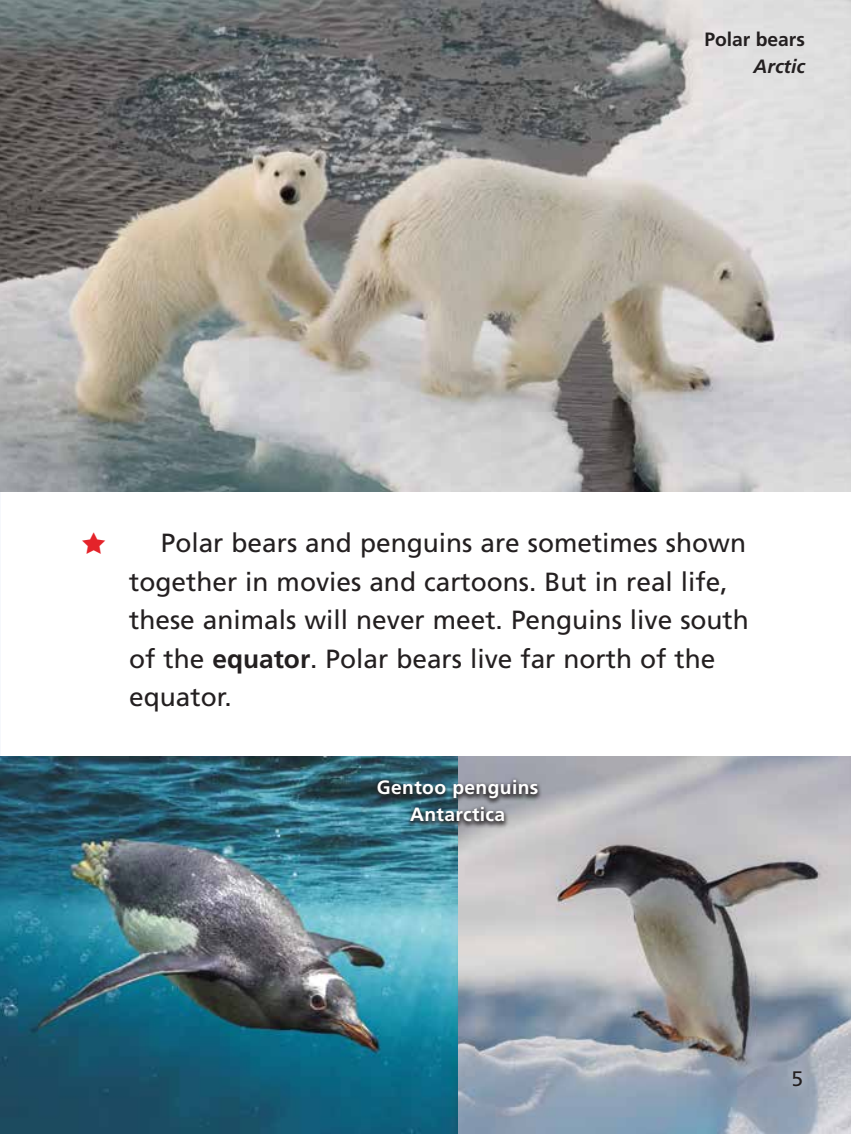
<style>
.page{position:relative;width:851px;height:1134px;background:#fff}
.page>*{position:absolute;margin:0;border:0;box-sizing:border-box;transform-origin:0 0}
.t1{font:26.25px/38.5px "Frutiger LT Std";color:#231f20}
.t2{font:21px "Frutiger LT Std";color:#231f20}
.t3{font:700 19.25px/26.8px "Frutiger LT Std";letter-spacing:.02em;color:#fff;text-align:center}
.t4{font:700 19.25px "Frutiger LT Std";color:#231f20}
.t5{font:italic 700 19.25px "Frutiger LT Std";color:#231f20}
.s1{font-weight:700}
</style>
<div class="page">
<img style="left:0;top:0;width:850px;height:491px">
<img style="left:0;top:756px;width:850px;height:378px">
<div style="left:372px;top:777px;width:171px;height:51px;background:#231f20;opacity:.75"></div>
<div style="left:782px;top:1059px;width:30px;height:37px;background:#9aa3b3"></div>
<p class="t4" style="left:704px;top:28px;width:102px">Polar bears</p>
<p class="t5" style="left:753px;top:55px;width:53px">Arctic</p>
<p class="t1" style="left:129px;top:524px;width:621px;text-indent:32px">Polar bears and penguins are sometimes shown together in movies and cartoons. But in real life, these animals will never meet. Penguins live south of the <span class="s1">equator</span>. Polar bears live far north of the equator.</p>
<p class="t3" style="left:377px;top:774px;width:163px">Gentoo penguins<br>Antarctica</p>
<p class="t2" style="left:791px;top:1066px;width:13px">5</p>
</div>
